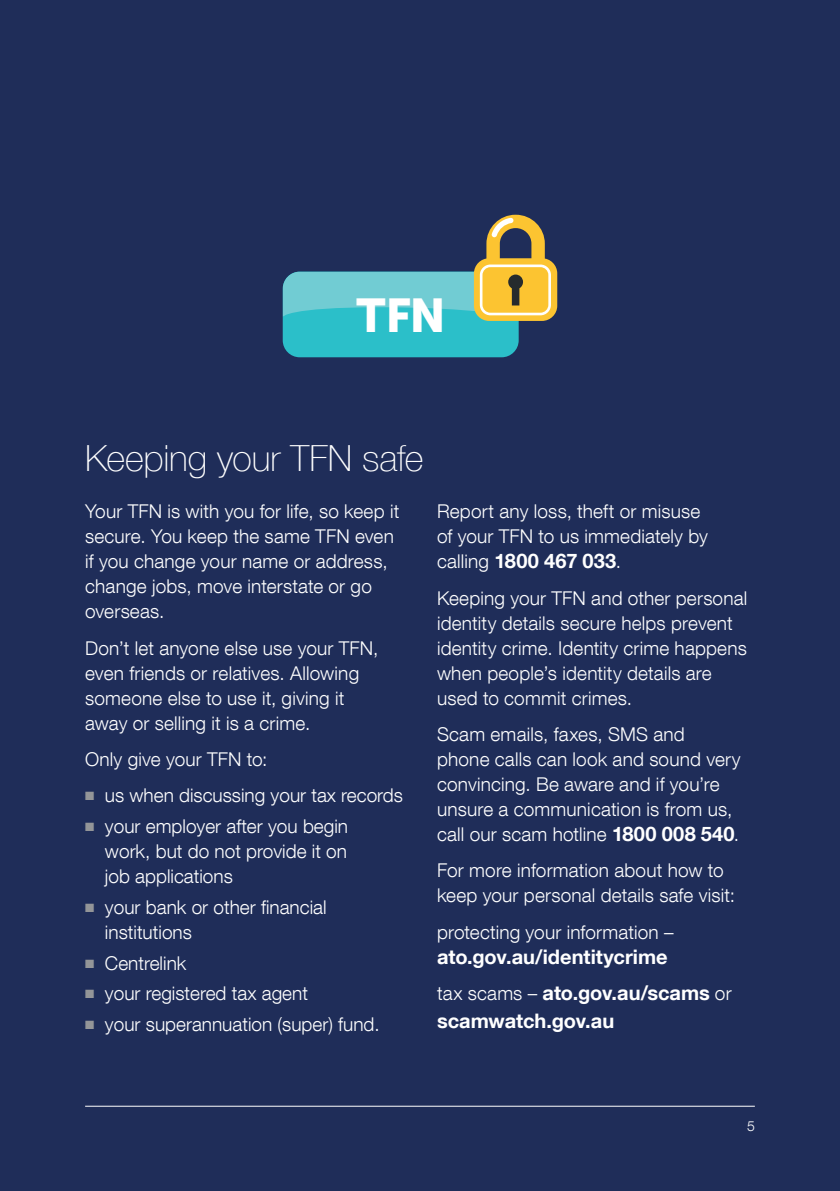
<style>
.page{position:relative;width:840px;height:1191px;background:#fff}
.page>*{position:absolute;margin:0;border:0;box-sizing:border-box;transform-origin:0 0}
.t1{font:47px "Museo Sans 900";color:#fff}
.heading_2{font:100 36px "Helvetica Neue LT Com";letter-spacing:-.005em;color:#fff}
.t2{font:700 20px/28px "Helvetica Neue LT Com";color:#fff}
.t3{font:300 19px/25px "Helvetica Neue LT Com";letter-spacing:.01em;color:#fff}
.t4{font:300 14px "Helvetica Neue LT Com";color:#fff}
.s1{color:#939598}
.s2{font-weight:300;font-size:19px}
.s3{font-weight:700;font-size:20px}
</style>
<div class="page">
<div style="left:0;top:0;width:839px;height:1191px;background:#1f2d59"></div>
<div style="left:282px;top:271px;width:236px;height:86px;background:#2bbfc9;border-radius:17px"></div>
<div style="left:473px;top:258px;width:84px;height:63px;background:#fcc431;border-radius:15px"></div>
<svg style="left:282px;top:215px;width:268px;height:102px"></svg>
<hr style="left:85px;top:1105px;width:669px;height:1px;background:#fff">
<h1 class="t1" style="left:356px;top:288px;width:91px">TFN</h1>
<p class="heading_2" style="left:85px;top:437px;width:340px">Keeping your TFN safe</p>
<p class="t3" style="left:85px;top:498px;width:315px">Your TFN is with you for life, so keep it secure. You keep the same TFN even if you change your name or address, change jobs, move interstate or go overseas.</p>
<p class="t3" style="left:85px;top:635px;width:295px">Don’t let anyone else use your TFN, even friends or relatives. Allowing someone else to use it, giving it away or selling it is a crime.</p>
<p class="t3" style="left:85px;top:746px;width:184px">Only give your TFN to:</p>
<p class="t3" style="left:85px;top:782px;width:319px"><span class="s1">■</span> us when discussing your tax records</p>
<p class="t3" style="left:105px;top:813px;width:244px;text-align:justify;text-indent:-20px"><span class="s1">■</span> your employer after you begin work, but do not provide it on job applications</p>
<p class="t3" style="left:105px;top:894px;width:223px;text-indent:-20px"><span class="s1">■</span> your bank or other financial institutions</p>
<p class="t3" style="left:85px;top:950px;width:103px"><span class="s1">■</span> Centrelink</p>
<p class="t3" style="left:85px;top:980px;width:224px"><span class="s1">■</span> your registered tax agent</p>
<p class="t3" style="left:85px;top:1011px;width:296px"><span class="s1">■</span> your superannuation (super) fund.</p>
<p class="t3" style="left:437px;top:498px;width:272px">Report any loss, theft or misuse of your TFN to us immediately by</p>
<p class="t2" style="left:437px;top:546px;width:185px"><span class="s2">calling</span> 1800 467 033<span class="s2">.</span></p>
<p class="t3" style="left:437px;top:585px;width:312px">Keeping your TFN and other personal identity details secure helps prevent identity crime. Identity crime happens when people’s identity details are used to commit crimes.</p>
<p class="t3" style="left:437px;top:721px;width:305px">Scam emails, faxes, SMS and phone calls can look and sound very convincing. Be aware and if you’re unsure a communication is from us, call our scam hotline <span class="s3">1800 008 540</span>.</p>
<p class="t3" style="left:437px;top:857px;width:299px">For more information about how to keep your personal details safe visit:</p>
<p class="t3" style="left:437px;top:919px;width:238px">protecting your information –</p>
<p class="t2" style="left:437px;top:942px;width:232px">ato.gov.au/identitycrime</p>
<p class="t2" style="left:437px;top:978px;width:296px"><span class="s2">tax scams –</span> ato.gov.au/scams <span class="s2">or </span>scamwatch.gov.au</p>
<p class="t4" style="left:746px;top:1117px;width:9px">5</p>
</div>
